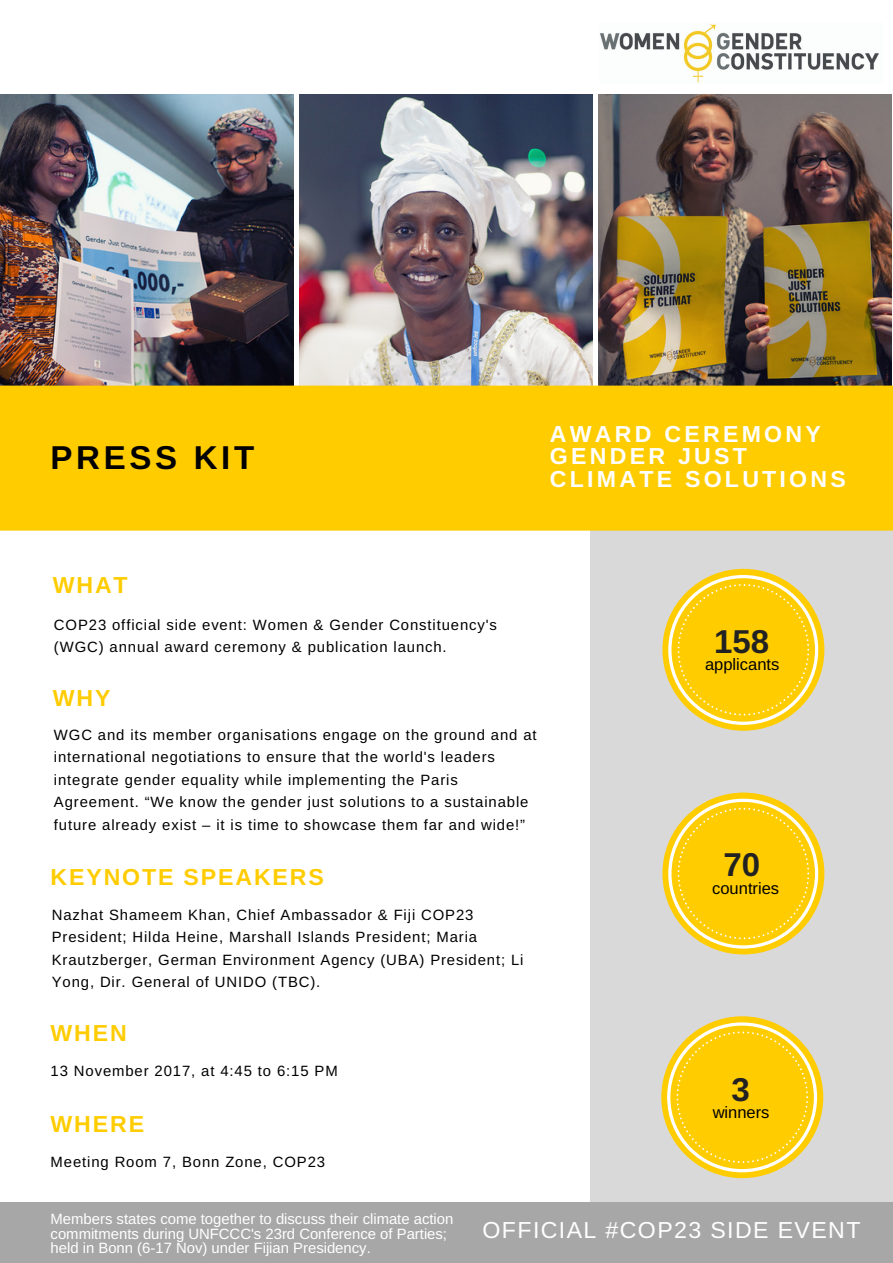
<style>
.page{position:relative;width:893px;height:1263px;background:#fff}
.page>*{position:absolute;margin:0;border:0;box-sizing:border-box;transform-origin:0 0}
.t1{font:700 33px "Arimo";letter-spacing:.11em;color:#000}
.t2{font:700 33px "Arimo";color:#222}
.t3{font:700 23.1px/22.5px "Arimo";letter-spacing:.14em;color:#fff}
.t4{font:700 23.1px "Arimo";letter-spacing:.08em;color:#fc0}
.t5{font:23.1px "Arimo";letter-spacing:.06em;color:#fff}
.t6{font:16.5px "Arimo";color:#000}
.t7{font:14.85px/22.5px "Arimo";letter-spacing:.06em;color:#000}
.t8{font:14.85px/14.5px "Arimo";color:#fff}
</style>
<div class="page">
<div style="left:590px;top:451px;width:302px;height:811px;background:#d9d9d9"></div>
<svg style="left:662px;top:569px;width:162px;height:162px"></svg>
<svg style="left:661px;top:1016px;width:162px;height:162px"></svg>
<svg style="left:662px;top:792px;width:162px;height:162px"></svg>
<img style="left:598px;top:94px;width:293px;height:292px">
<img style="left:299px;top:94px;width:293px;height:292px">
<img style="left:0;top:94px;width:293px;height:292px">
<div style="left:0;top:386px;width:892px;height:145px;background:#fc0"></div>
<img style="left:599px;top:24px;width:280px;height:59px">
<div style="left:0;top:1203px;width:892px;height:59px;background:#a7a7a7"></div>
<h1 class="t1" style="left:51px;top:439px;width:205px">PRESS KIT</h1>
<h2 class="t3" style="left:550px;top:423px;width:297px">AWARD CEREMONY<br>GENDER JUST<br>CLIMATE SOLUTIONS</h2>
<h2 class="t4" style="left:53px;top:572px;width:76px">WHAT</h2>
<p class="t7" style="left:54px;top:613px;width:444px">COP23 official side event: Women &amp; Gender Constituency's (WGC) annual award ceremony &amp; publication launch.</p>
<h2 class="t4" style="left:53px;top:685px;width:59px">WHY</h2>
<p class="t7" style="left:54px;top:723px;width:484px">WGC and its member organisations engage on the ground and at international negotiations to ensure that the world's leaders integrate gender equality while implementing the Paris Agreement. “We know the gender just solutions to a sustainable future already exist – it is time to showcase them far and wide!”</p>
<h2 class="t4" style="left:51px;top:864px;width:275px">KEYNOTE SPEAKERS</h2>
<p class="t7" style="left:52px;top:903px;width:473px">Nazhat Shameem Khan, Chief Ambassador &amp; Fiji COP23<br>President; Hilda Heine, Marshall Islands President; Maria Krautzberger, German Environment Agency (UBA) President; Li Yong, Dir. General of UNIDO (TBC).</p>
<h2 class="t4" style="left:51px;top:1020px;width:78px">WHEN</h2>
<p class="t7" style="left:51px;top:1059px;width:288px">13 November 2017, at 4:45 to 6:15 PM</p>
<h2 class="t4" style="left:51px;top:1111px;width:95px">WHERE</h2>
<p class="t7" style="left:51px;top:1151px;width:276px">Meeting Room 7, Bonn Zone, COP23</p>
<h1 class="t2" style="left:714px;top:623px;width:57px">158</h1>
<p class="t6" style="left:705px;top:655px;width:76px">applicants</p>
<h1 class="t2" style="left:723px;top:846px;width:38px">70</h1>
<p class="t6" style="left:712px;top:879px;width:68px">countries</p>
<h1 class="t2" style="left:731px;top:1071px;width:20px">3</h1>
<p class="t6" style="left:712px;top:1103px;width:58px">winners</p>
<p class="t8" style="left:51px;top:1211px;width:404px">Members states come together to discuss their climate action commitments during UNFCCC's 23rd Conference of Parties; held in Bonn (6-17 Nov) under Fijian Presidency.</p>
<h2 class="t5" style="left:482px;top:1217px;width:379px">OFFICIAL #COP23 SIDE EVENT</h2>
</div>
